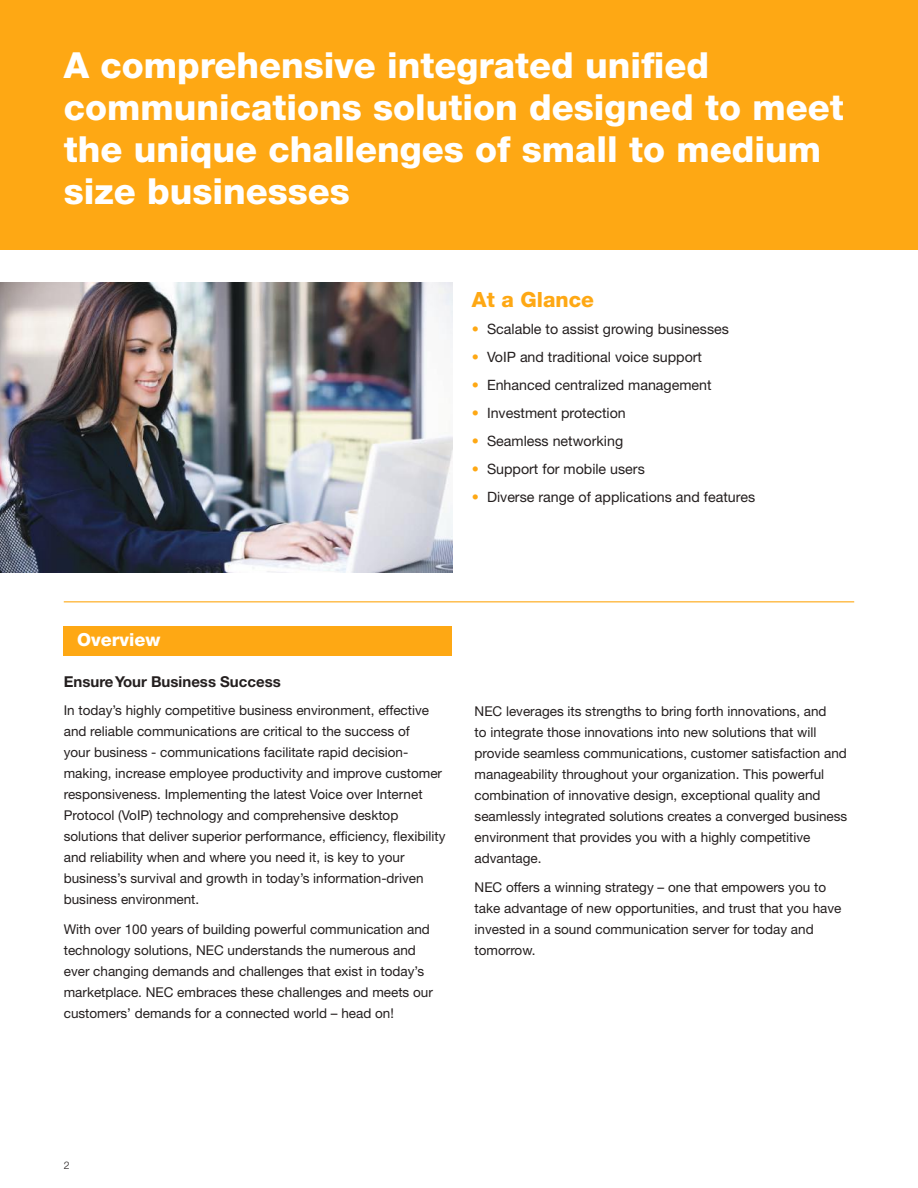
<style>
.page{position:relative;width:918px;height:1188px;background:#fff}
.page>*{position:absolute;margin:0;border:0;box-sizing:border-box;transform-origin:0 0}
.t1{font:800 36px/42px "Helvetica Neue";color:#fff}
.t2{font:800 21px "Helvetica Neue";color:#fea814}
.t3{font:800 18px "Helvetica Neue";color:#fff}
.t4{font:700 15px "Helvetica Neue CE";color:#241f1f}
.t5{font:14.25px "Helvetica Neue";color:#241f1f}
.t6{font:13.5px/21px "Helvetica Neue";color:#241f1f}
.t7{font:300 10.5px "Helvetica Neue";color:#241f1f}
.s1{color:#fea814}
</style>
<div class="page">
<div style="left:0;top:0;width:918px;height:249px;background:#fea814"></div>
<div style="left:64px;top:626px;width:388px;height:30px;background:#fea814"></div>
<hr style="left:64px;top:601px;width:790px;height:1px;background:#fea814">
<img style="left:0;top:283px;width:452px;height:290px">
<h1 class="t1" style="left:64px;top:44px;width:782px">A comprehensive integrated unified communications solution designed to meet the unique challenges of small to medium size businesses</h1>
<h2 class="t2" style="left:472px;top:287px;width:124px">At a Glance</h2>
<p class="t5" style="left:472px;top:321px;width:259px"><span class="s1">•</span> Scalable to assist growing businesses</p>
<p class="t5" style="left:472px;top:349px;width:232px"><span class="s1">•</span> VoIP and traditional voice support</p>
<p class="t5" style="left:472px;top:377px;width:241px"><span class="s1">•</span> Enhanced centralized management</p>
<p class="t5" style="left:472px;top:405px;width:155px"><span class="s1">•</span> Investment protection</p>
<p class="t5" style="left:472px;top:433px;width:153px"><span class="s1">•</span> Seamless networking</p>
<p class="t5" style="left:472px;top:461px;width:174px"><span class="s1">•</span> Support for mobile users</p>
<p class="t5" style="left:472px;top:489px;width:285px"><span class="s1">•</span> Diverse range of applications and features</p>
<h3 class="t3" style="left:77px;top:629px;width:85px">Overview</h3>
<p class="t4" style="left:64px;top:673px;width:219px">Ensure Your Business Success</p>
<p class="t6" style="left:64px;top:700px;width:383px">In today’s highly competitive business environment, effective and reliable communications are critical to the success of<br>your business - communications facilitate rapid decision&shy;making, increase employee productivity and improve customer responsiveness. Implementing the latest Voice over Internet Protocol (VoIP) technology and comprehensive desktop solutions that deliver superior performance, efficiency, flexibility and reliability when and where you need it, is key to your business’s survival and growth in today’s information-driven business environment.</p>
<p class="t6" style="left:64px;top:918px;width:371px">With over 100 years of building powerful communication and technology solutions, NEC understands the numerous and ever changing demands and challenges that exist in today’s marketplace. NEC embraces these challenges and meets our customers’ demands for a connected world – head on!</p>
<p class="t6" style="left:475px;top:700px;width:374px">NEC leverages its strengths to bring forth innovations, and<br>to integrate those innovations into new solutions that will provide seamless communications, customer satisfaction and manageability throughout your organization. This powerful combination of innovative design, exceptional quality and seamlessly integrated solutions creates a converged business environment that provides you with a highly competitive advantage.</p>
<p class="t6" style="left:475px;top:877px;width:368px">NEC offers a winning strategy – one that empowers you to take advantage of new opportunities, and trust that you have invested in a sound communication server for today and tomorrow.</p>
<p class="t7" style="left:64px;top:1159px;width:7px">2</p>
</div>
